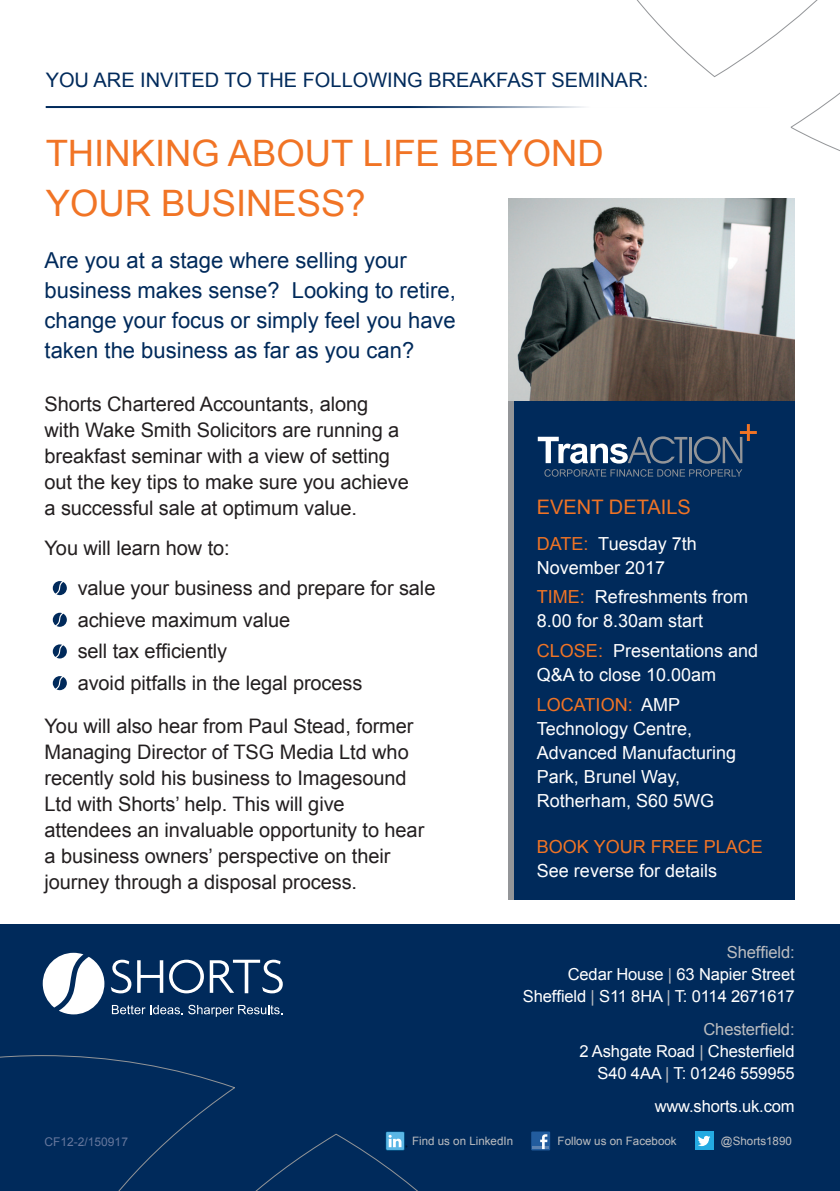
<style>
.page{position:relative;width:840px;height:1191px;background:#fff}
.page>*{position:absolute;margin:0;border:0;box-sizing:border-box;transform-origin:0 0}
.t1{font:36.4px/50.6px "Arial";color:#f17425}
.t2{font:22px/30px "Arial";color:#002a5b}
.t3{font:20px/26px "Arial";letter-spacing:-.005em;color:#231f20}
.t4{font:20px "Arial";color:#002a5b}
.t5{font:20px "Arial";color:#f17425}
.t6{font:18px/24px "Arial";color:#fff}
.t7{font:18px "Arial";color:#f17425}
.t8{font:16.6px/22px "Arial";letter-spacing:-.01em;color:#fff;text-align:right}
.t9{font:12px "Arial";color:#66779c}
.t10{font:11.6px "Arial";color:#bcbdc0}
.s1{color:#f17425}
.s2{color:#bcbdc0}
</style>
<div class="page">
<svg style="left:637px;top:0;width:202px;height:151px"></svg>
<svg style="left:53px;top:581px;width:14px;height:14px"></svg>
<svg style="left:53px;top:613px;width:14px;height:14px"></svg>
<svg style="left:53px;top:644px;width:14px;height:14px"></svg>
<svg style="left:53px;top:676px;width:14px;height:14px"></svg>
<hr style="left:46px;top:106px;width:724px;height:2px;background:#002a5b">
<div style="left:0;top:924px;width:839px;height:267px;background:#002a5b"></div>
<div style="left:694px;top:1131px;width:19px;height:19px;background:#24aae1"></div>
<svg style="left:698px;top:1135px;width:12px;height:11px"></svg>
<svg style="left:0;top:1055px;width:550px;height:136px"></svg>
<svg style="left:43px;top:952px;width:61px;height:62px"></svg>
<svg style="left:112px;top:1004px;width:170px;height:12px"></svg>
<svg style="left:111px;top:959px;width:20px;height:34px"></svg>
<svg style="left:137px;top:960px;width:26px;height:32px"></svg>
<svg style="left:169px;top:959px;width:35px;height:34px"></svg>
<svg style="left:210px;top:959px;width:72px;height:34px"></svg>
<div style="left:508px;top:369px;width:286px;height:531px;background:#002a5b"></div>
<div style="left:508px;top:389px;width:6px;height:511px;background:#939598"></div>
<svg style="left:544px;top:469px;width:198px;height:8px"></svg>
<svg style="left:537px;top:436px;width:150px;height:27px"></svg>
<hr style="left:688px;top:437px;width:3px;height:26px;background:#939598">
<svg style="left:693px;top:424px;width:63px;height:39px"></svg>
<img style="left:508px;top:198px;width:286px;height:202px">
<p class="t4" style="left:46px;top:67px;width:603px">YOU ARE INVITED TO THE FOLLOWING BREAKFAST SEMINAR:</p>
<h1 class="t1" style="left:46px;top:128px;width:559px">THINKING ABOUT LIFE BEYOND<br>YOUR BUSINESS?</h1>
<p class="t2" style="left:45px;top:246px;width:412px">Are you at a stage where selling your business makes sense? Looking to retire, change your focus or simply feel you have taken the business as far as you can?</p>
<p class="t3" style="left:45px;top:391px;width:365px">Shorts Chartered Accountants, along<br>with Wake Smith Solicitors are running a breakfast seminar with a view of setting out the key tips to make sure you achieve a successful sale at optimum value.</p>
<p class="t3" style="left:78px;top:528px;width:359px;line-height:40.2px;text-indent:-33px">You will learn how to:<br>value your business and prepare for sale</p>
<p class="t3" style="left:78px;top:604px;width:286px;line-height:31.6px">achieve maximum value<br>sell tax efficiently<br>avoid pitfalls in the legal process</p>
<p class="t3" style="left:45px;top:713px;width:381px">You will also hear from Paul Stead, former Managing Director of TSG Media Ltd who recently sold his business to Imagesound Ltd with Shorts’ help. This will give attendees an invaluable opportunity to hear a business owners’ perspective on their journey through a disposal process.</p>
<p class="t5" style="left:536px;top:494px;width:155px">EVENT DETAILS</p>
<p class="t6" style="left:536px;top:531px;width:161px"><span class="s1">DATE:</span> Tuesday 7th<br>November 2017</p>
<p class="t6" style="left:536px;top:585px;width:213px"><span class="s1">TIME:</span> Refreshments from<br>8.00 for 8.30am start</p>
<p class="t6" style="left:536px;top:639px;width:223px"><span class="s1">CLOSE:</span> Presentations and<br>Q&amp;A to close 10.00am</p>
<p class="t6" style="left:536px;top:692px;width:201px"><span class="s1">LOCATION:</span> AMP<br>Technology Centre,<br>Advanced Manufacturing<br>Park, Brunel Way,<br>Rotherham, S60 5WG</p>
<p class="t7" style="left:536px;top:835px;width:227px">BOOK YOUR FREE PLACE</p>
<p class="t6" style="left:536px;top:859px;width:182px">See reverse for details</p>
<p class="t8" style="left:522px;top:941px;width:273px"><span class="s2">Sheffield:<br></span>Cedar House <span class="s2">|</span> 63 Napier Street<br>Sheffield <span class="s2">|</span> S11 8HA <span class="s2">|</span> T: 0114 2671617</p>
<p class="t8" style="left:579px;top:1018px;width:217px"><span class="s2">Chesterfield:<br></span>2 Ashgate Road <span class="s2">|</span> Chesterfield<br>S40 4AA <span class="s2">|</span> T: 01246 559955</p>
<p class="t8" style="left:654px;top:1095px;width:141px">www.shorts.uk.com</p>
<p class="t9" style="left:45px;top:1133px;width:85px">CF12-2/150917</p>
<p class="t10" style="left:412px;top:1133px;width:102px">Find us on LinkedIn</p>
<p class="t10" style="left:557px;top:1133px;width:120px">Follow us on Facebook</p>
<p class="t10" style="left:720px;top:1133px;width:72px">@Shorts1890</p>
</div>
